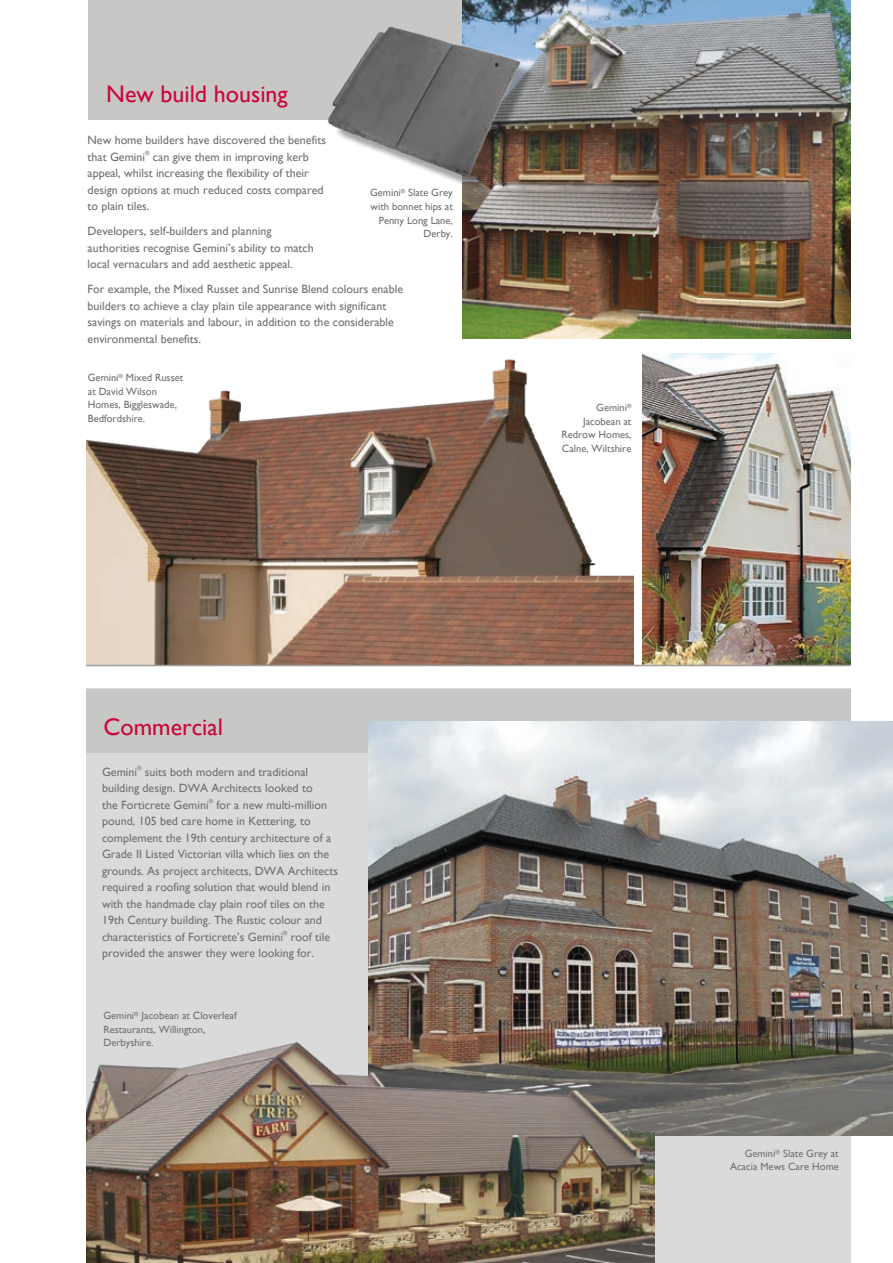
<style>
.page{position:relative;width:893px;height:1263px;background:#fff}
.page>*{position:absolute;margin:0;border:0;box-sizing:border-box;transform-origin:0 0}
.t1{font:24px "Gill Sans";color:#cb0639}
.t2{font:12px/16.5px "Gill Sans";color:#70706f}
.t3{font:10.5px/13.5px "Gill Sans";color:#70706f;text-align:right}
.t4{font:6px "Gill Sans";color:#70706f}
</style>
<div class="page">
<div style="left:86px;top:689px;width:764px;height:574px;background:#dadada"></div>
<div style="left:86px;top:689px;width:764px;height:64px;background:#c7c7c6"></div>
<div style="left:88px;top:0;width:762px;height:119px;background:#c7c7c6"></div>
<img style="left:369px;top:721px;width:524px;height:414px">
<img style="left:463px;top:0;width:387px;height:338px">
<img style="left:642px;top:353px;width:208px;height:312px">
<img style="left:86px;top:359px;width:548px;height:306px">
<img style="left:86px;top:1035px;width:568px;height:228px">
<hr style="left:86px;top:665px;width:764px;height:1px;background:#9d9d9d">
<div style="left:335px;top:33px;width:200px;height:157px;background:#1d1d1b;opacity:.4"></div>
<img style="left:322px;top:22px;width:206px;height:163px">
<h1 class="t1" style="left:106px;top:79px;width:183px">New build housing</h1>
<p class="t2" style="left:88px;top:132px;width:240px">New home builders have discovered the benefits that Gemini</p>
<p class="t4" style="left:145px;top:149px;width:6px">®</p>
<p class="t2" style="left:88px;top:148px;width:238px;text-indent:65px">can give them in improving kerb appeal, whilst increasing the flexibility of their design options at much reduced costs compared to plain tiles.</p>
<p class="t2" style="left:88px;top:223px;width:228px">Developers, self-builders and planning authorities recognise Gemini’s ability to match local vernaculars and add aesthetic appeal.</p>
<p class="t2" style="left:88px;top:281px;width:317px">For example, the Mixed Russet and Sunrise Blend colours enable builders to achieve a clay plain tile appearance with significant savings on materials and labour, in addition to the considerable environmental benefits.</p>
<p class="t3" style="left:370px;top:186px;width:84px">Gemini<sup>®</sup> Slate Grey with bonnet hips at<br>Penny Long Lane,<br>Derby.</p>
<p class="t3" style="left:88px;top:371px;width:97px;text-align:left">Gemini<sup>®</sup> Mixed Russet at David Wilson<br>Homes, Biggleswade,<br>Bedfordshire.</p>
<h1 class="t1" style="left:103px;top:713px;width:121px">Commercial</h1>
<p class="t2" style="left:102px;top:763px;width:37px">Gemini</p>
<p class="t4" style="left:137px;top:764px;width:6px">®</p>
<p class="t2" style="left:102px;top:763px;width:212px;text-indent:43px">suits both modern and traditional building design. DWA Architects looked to the Forticrete Gemini</p>
<p class="t4" style="left:209px;top:797px;width:6px">®</p>
<p class="t2" style="left:102px;top:796px;width:237px;text-indent:114px">for a new multi-million pound, 105 bed care home in Kettering, to complement the 19th century architecture of a Grade II Listed Victorian villa which lies on the grounds. As project architects, DWA Architects required a roofing solution that would blend in with the handmade clay plain roof tiles on the 19th Century building. The Rustic colour and characteristics of Forticrete’s Gemini</p>
<p class="t4" style="left:283px;top:929px;width:6px">®</p>
<p class="t2" style="left:102px;top:928px;width:230px;text-indent:189px">roof tile provided the answer they were looking for.</p>
<p class="t3" style="left:103px;top:1009px;width:135px;text-align:left">Gemini<sup>®</sup> Jacobean at Cloverleaf<br>Restaurants, Willington,<br>Derbyshire.</p>
<p class="t3" style="left:561px;top:401px;width:72px">Gemini<sup>®<br></sup>Jacobean at<br>Redrow Homes,<br>Calne, Wiltshire</p>
<p class="t3" style="left:730px;top:1146px;width:110px">Gemini<sup>®</sup> Slate Grey at<br>Acacia Mews Care Home</p>
</div>
